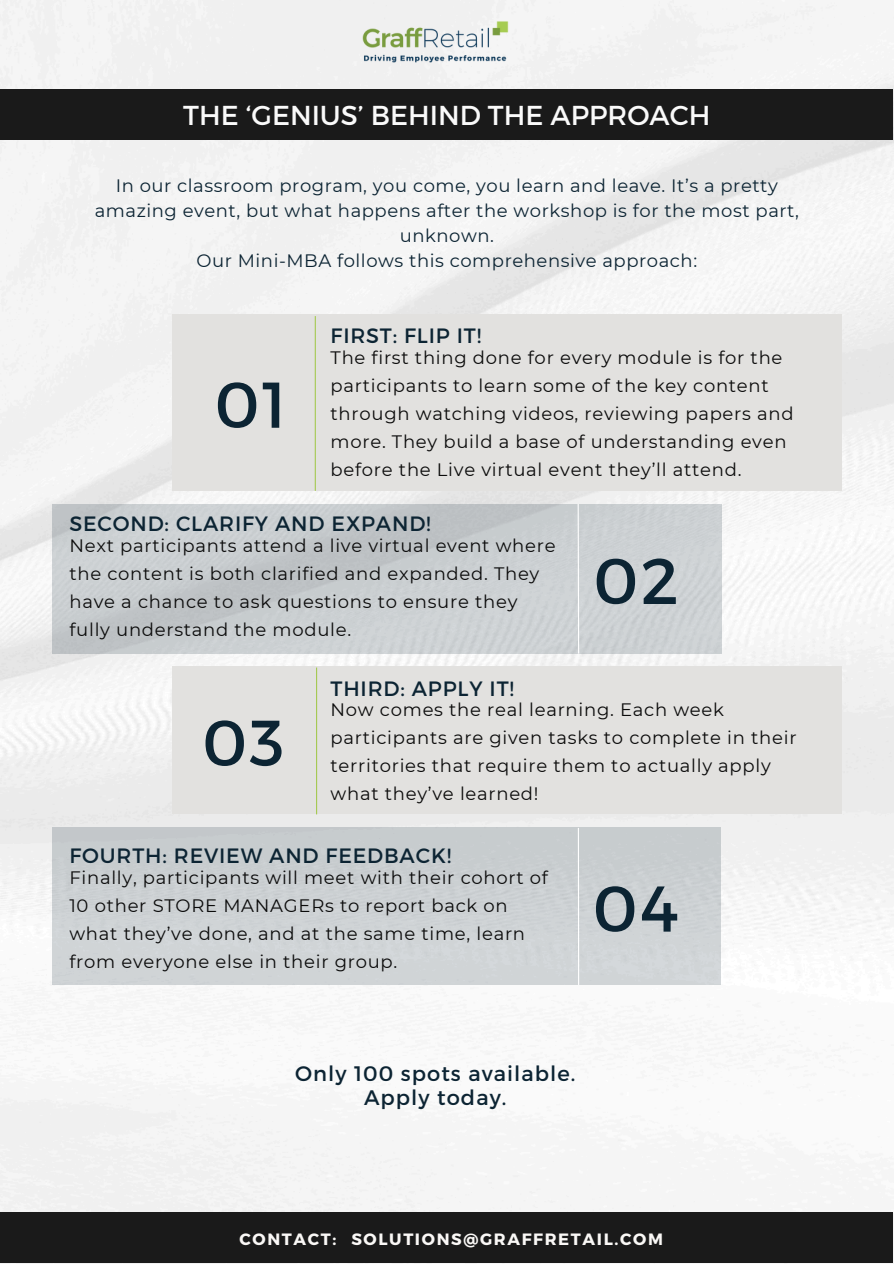
<style>
.page{position:relative;width:894px;height:1264px;background:#fff}
.page>*{position:absolute;margin:0;border:0;box-sizing:border-box;transform-origin:0 0}
.t1{font:64.5px "Montserrat";letter-spacing:.04em;color:#0c2433}
.t2{font:27.3px "Montserrat";color:#fafafa}
.t3{font:21px/24.8px "Montserrat";letter-spacing:.05em;color:#0c2433;text-align:center}
.t4{font:20.7px "Montserrat";letter-spacing:.04em;color:#0c2433}
.t5{font:18px/28.2px "Montserrat";letter-spacing:.04em;color:#0b0b0b}
.t6{font:18px/24.8px "Montserrat";letter-spacing:.03em;color:#0c2433;text-align:center}
.t7{font:700 16.35px "Montserrat";letter-spacing:.1em;color:#faf8f6}
</style>
<div class="page">
<img style="left:0;top:0;width:893px;height:1263px">
<div style="left:0;top:1212px;width:892px;height:51px;background:#1a1a1a"></div>
<img style="left:350px;top:10px;width:171px;height:64px">
<div style="left:1px;top:89px;width:891px;height:51px;background:#1a1a1a"></div>
<div style="left:172px;top:314px;width:669px;height:177px;background:#e2e1df"></div>
<div style="left:172px;top:666px;width:669px;height:148px;background:#e2e1df"></div>
<hr style="left:316px;top:667px;width:1px;height:147px;background:#a5c952">
<div style="left:52px;top:504px;width:669px;height:149px;background:linear-gradient(to right,#c5c9cc,#cdd1d3)"></div>
<div style="left:52px;top:827px;width:668px;height:157px;background:#cdd1d4"></div>
<hr style="left:314px;top:316px;width:2px;height:175px;background:#a5c952">
<hr style="left:577px;top:504px;width:2px;height:149px;background:#fff">
<hr style="left:577px;top:827px;width:2px;height:157px;background:#fff">
<p class="t2" style="left:183px;top:97px;width:528px">THE ‘GENIUS’ BEHIND THE APPROACH</p>
<h1 class="t6" style="left:95px;top:174px;width:705px">In our classroom program, you come, you learn and leave. It’s a pretty amazing event, but what happens after the workshop is for the most part, unknown.</h1>
<p class="t6" style="left:196px;top:248px;width:502px">Our Mini-MBA follows this comprehensive approach:</p>
<p class="t1" style="left:215px;top:363px;width:74px">01</p>
<h2 class="t4" style="left:330px;top:322px;width:152px">FIRST: FLIP IT!</h2>
<p class="t5" style="left:330px;top:343px;width:464px">The first thing done for every module is for the participants to learn some of the key content through watching videos, reviewing papers and more. They build a base of understanding even before the Live virtual event they’ll attend.</p>
<h2 class="t4" style="left:69px;top:510px;width:362px">SECOND: CLARIFY AND EXPAND!</h2>
<p class="t5" style="left:69px;top:531px;width:487px">Next participants attend a live virtual event where the content is both clarified and expanded. They have a chance to ask questions to ensure they fully understand the module.</p>
<p class="t4" style="left:330px;top:675px;width:185px">THIRD: APPLY IT!</p>
<p class="t1" style="left:593px;top:539px;width:87px">02</p>
<h2 class="t1" style="left:202px;top:701px;width:83px">03</h2>
<p class="t5" style="left:330px;top:695px;width:467px">Now comes the real learning. Each week participants are given tasks to complete in their territories that require them to actually apply what they’ve learned!</p>
<p class="t4" style="left:70px;top:842px;width:383px">FOURTH: REVIEW AND FEEDBACK!</p>
<p class="t5" style="left:69px;top:863px;width:480px">Finally, participants will meet with their cohort of 10 other STORE MANAGERs to report back on what they’ve done, and at the same time, learn from everyone else in their group.</p>
<p class="t1" style="left:592px;top:866px;width:87px">04</p>
<p class="t3" style="left:295px;top:1059px;width:281px">Only 100 spots available.<br>Apply today.</p>
<p class="t7" style="left:239px;top:1227px;width:98px">CONTACT:</p>
<p class="t7" style="left:351px;top:1227px;width:313px">SOLUTIONS@GRAFFRETAIL.COM</p>
</div>
